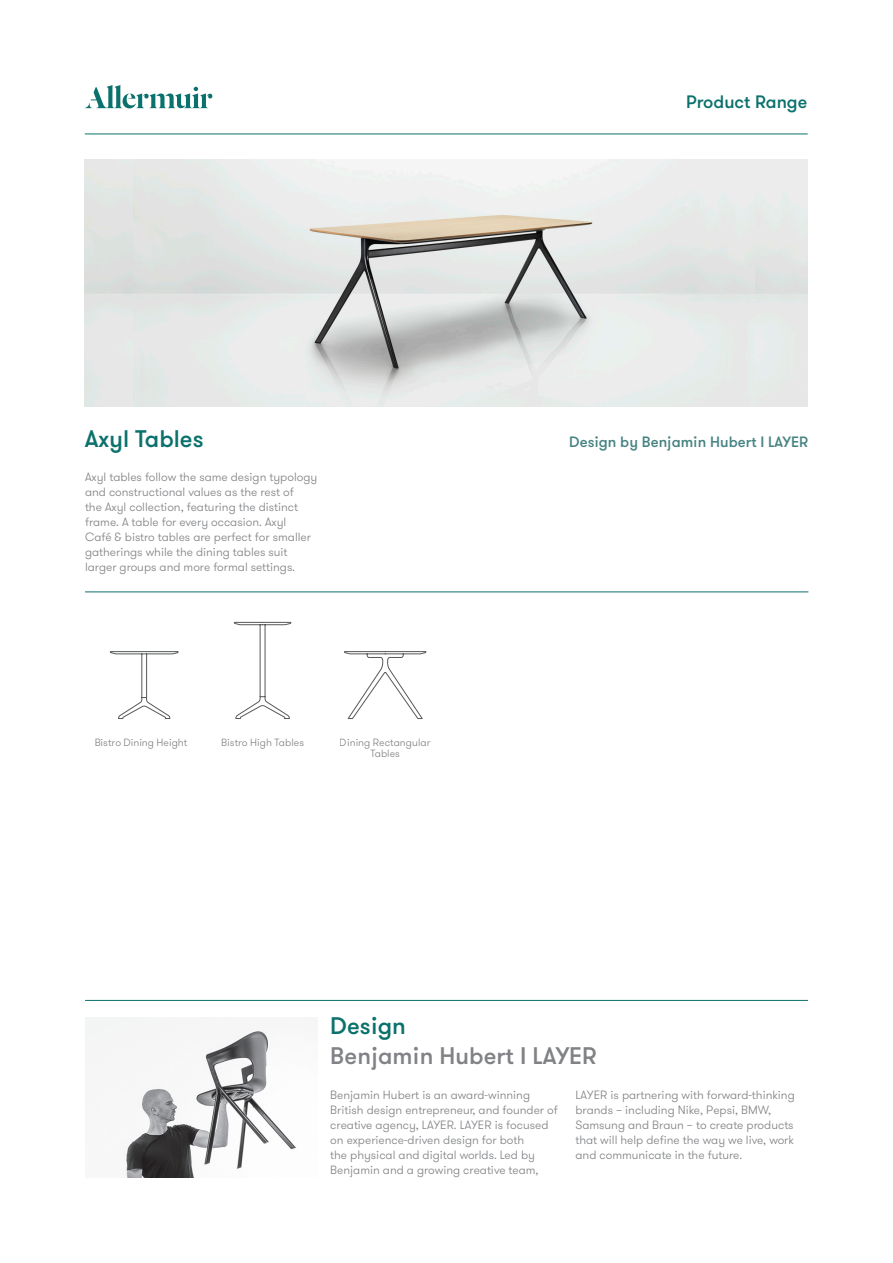
<style>
.page{position:relative;width:893px;height:1263px;background:#fff}
.page>*{position:absolute;margin:0;border:0;box-sizing:border-box;transform-origin:0 0}
.t1{font:500 24px/30px "GT Walsheim";color:#808285}
.t2{font:500 24px "GT Walsheim";color:#0b716d}
.t3{font:500 18px "GT Walsheim";color:#0b716d}
.t4{font:500 15px "GT Walsheim";color:#468482}
.t5{font:300 12px/15px "GT Walsheim";color:#808285}
.t6{font:300 10.5px/11.4px "GT Walsheim";color:#808285;text-align:center}
.s1{color:#0b716d}
</style>
<div class="page">
<hr style="left:85px;top:134px;width:723px;height:1px;background:#0b716d">
<hr style="left:85px;top:592px;width:723px;height:1px;background:#0b716d">
<img style="left:133px;top:159px;width:621px;height:248px">
<svg style="left:110px;top:651px;width:69px;height:68px"></svg>
<svg style="left:234px;top:622px;width:57px;height:97px"></svg>
<svg style="left:344px;top:651px;width:82px;height:68px"></svg>
<svg style="left:85px;top:85px;width:127px;height:23px"></svg>
<hr style="left:85px;top:1000px;width:723px;height:1px;background:#0b716d">
<img style="left:85px;top:1017px;width:232px;height:161px">
<p class="t3" style="left:686px;top:91px;width:123px">Product Range</p>
<p class="t2" style="left:85px;top:424px;width:120px">Axyl Tables</p>
<p class="t4" style="left:569px;top:433px;width:241px">Design by Benjamin Hubert I LAYER</p>
<p class="t5" style="left:85px;top:470px;width:234px">Axyl tables follow the same design typology and constructional values as the rest of<br>the Axyl collection, featuring the distinct frame. A table for every occasion. Axyl<br>Café &amp; bistro tables are perfect for smaller gatherings while the dining tables suit larger groups and more formal settings.</p>
<p class="t6" style="left:94px;top:736px;width:94px">Bistro Dining Height</p>
<p class="t6" style="left:221px;top:736px;width:84px">Bistro High Tables</p>
<p class="t6" style="left:340px;top:736px;width:92px">Dining Rectangular<br>Tables</p>
<p class="t1" style="left:330px;top:1011px;width:268px"><span class="s1">Design<br></span>Benjamin Hubert I LAYER</p>
<p class="t5" style="left:330px;top:1088px;width:229px">Benjamin Hubert is an award-winning British design entrepreneur, and founder of creative agency, LAYER. LAYER is focused on experience-driven design for both<br>the physical and digital worlds. Led by Benjamin and a growing creative team,</p>
<p class="t5" style="left:575px;top:1088px;width:221px">LAYER is partnering with forward-thinking brands – including Nike, Pepsi, BMW, Samsung and Braun – to create products that will help define the way we live, work and communicate in the future.</p>
</div>
